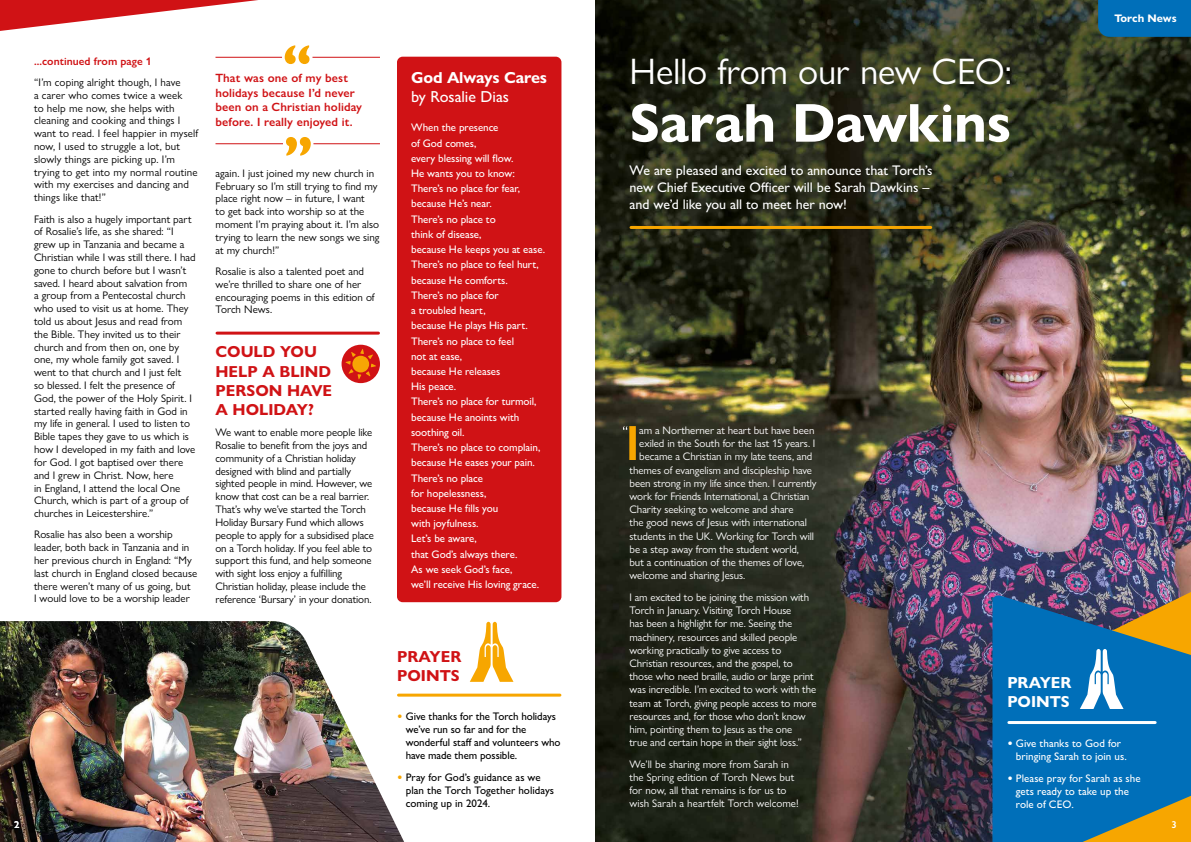
<style>
.page{position:relative;width:1191px;height:842px;background:#fff}
.page>*{position:absolute;margin:0;border:0;box-sizing:border-box;transform-origin:0 0}
.t1{font:700 55px "Gill Sans Nova";letter-spacing:-.005em;color:#fff}
.t2{font:600 49.7px "Gill Sans Nova";color:#f7a600}
.t3{font:37px "Gill Sans Nova";letter-spacing:-.01em;color:#fff}
.t4{font:700 16px/19.2px "Gill Sans Nova";color:#d01215}
.t5{font:700 16px/19.2px "Gill Sans Nova";letter-spacing:-.01em;color:#fff}
.t6{font:500 16px "Gill Sans Nova";color:#fff}
.t7{font:500 14px/17px "Gill Sans Nova";color:#fff}
.t8{font:600 12px/14.4px "Gill Sans Nova";letter-spacing:.01em;color:#d01215}
.t9{font:11px/12.8px "Gill Sans Nova";color:#000}
.t10{font:11px/13.2px "Gill Sans Nova";letter-spacing:-.005em;color:#fff}
.t11{font:500 11px/15.2px "Gill Sans Nova";letter-spacing:-.005em;color:#fff}
.t12{font:500 11px/13px "Gill Sans Nova";letter-spacing:-.005em;color:#000}
.t13{font:600 11px "Gill Sans Nova";letter-spacing:.005em;color:#d01215}
.t14{font:700 11px "Gill Sans Nova";color:#fff}
.t15{font:600 10px "Gill Sans Nova";color:#fff}
.s1{font-weight:800;color:#f7a600}
.s2{font-weight:800}
</style>
<div class="page">
<img style="left:595px;top:0;width:596px;height:842px">
<div style="left:397px;top:57px;width:164px;height:545px;background:#d01215;border-radius:6px"></div>
<img style="left:0;top:621px;width:404px;height:221px">
<svg style="left:0;top:0;width:258px;height:31px"></svg>
<svg style="left:470px;top:622px;width:43px;height:60px"></svg>
<hr style="left:398px;top:694px;width:162px;height:3px;background:#f7a600">
<hr style="left:312px;top:57px;width:68px;height:1px;background:#d01215">
<hr style="left:215px;top:57px;width:67px;height:1px;background:#d01215">
<svg style="left:285px;top:45px;width:24px;height:19px"></svg>
<hr style="left:215px;top:143px;width:68px;height:1px;background:#d01215">
<hr style="left:313px;top:143px;width:67px;height:1px;background:#d01215">
<svg style="left:286px;top:137px;width:25px;height:19px"></svg>
<hr style="left:217px;top:332px;width:161px;height:3px;background:#d01215">
<div style="left:992px;top:594px;width:199px;height:248px;background:#006fb9"></div>
<div style="left:1098px;top:0;width:93px;height:37px;background:#006fb9"></div>
<svg style="left:1082px;top:796px;width:109px;height:46px;background:#7b8a5c"></svg>
<svg style="left:1070px;top:592px;width:121px;height:144px;background:#437b97"></svg>
<hr style="left:1009px;top:721px;width:146px;height:3px;background:#fff">
<hr style="left:631px;top:226px;width:299px;height:3px;background:#f7a600">
<div style="left:341px;top:345px;width:39px;height:38px;background:#d01215;border-radius:50%"></div>
<svg style="left:345px;top:349px;width:31px;height:30px"></svg>
<svg style="left:623px;top:426px;width:4px;height:4px"></svg>
<p class="t13" style="left:34px;top:54px;width:119px">...continued from page 1</p>
<p class="t9" style="left:34px;top:76px;width:166px">“I’m coping alright though, I have<br>a carer who comes twice a week<br>to help me now, she helps with cleaning and cooking and things I want to read. I feel happier in myself now, I used to struggle a lot, but slowly things are picking up. I’m trying to get into my normal routine with my exercises and dancing and things like that!”</p>
<p class="t9" style="left:34px;top:212px;width:163px">Faith is also a hugely important part of Rosalie’s life, as she shared: “I grew up in Tanzania and became a Christian while I was still there. I had gone to church before but I wasn’t saved. I heard about salvation from<br>a group from a Pentecostal church who used to visit us at home. They told us about Jesus and read from the Bible. They invited us to their church and from then on, one by one, my whole family got saved. I went to that church and I just felt<br>so blessed. I felt the presence of God, the power of the Holy Spirit. I started really having faith in God in my life in general. I used to listen to Bible tapes they gave to us which is how I developed in my faith and love for God. I got baptised over there and I grew in Christ. Now, here<br>in England, I attend the local One Church, which is part of a group of churches in Leicestershire.”</p>
<p class="t9" style="left:34px;top:528px;width:165px">Rosalie has also been a worship leader, both back in Tanzania and in her previous church in England: “My last church in England closed because there weren’t many of us going, but<br>I would love to be a worship leader</p>
<p class="t8" style="left:215px;top:71px;width:148px">That was one of my best holidays because I’d never been on a Christian holiday before. I really enjoyed it.</p>
<p class="t9" style="left:215px;top:167px;width:165px">again. I just joined my new church in<br>February so I’m still trying to find my place right now – in future, I want<br>to get back into worship so at the moment I’m praying about it. I’m also trying to learn the new songs we sing at my church!”</p>
<p class="t9" style="left:215px;top:265px;width:161px">Rosalie is also a talented poet and we’re thrilled to share one of her encouraging poems in this edition of<br>Torch News.</p>
<h3 class="t4" style="left:215px;top:342px;width:118px">COULD YOU<br>HELP A BLIND<br>PERSON HAVE<br>A HOLIDAY?</h3>
<p class="t9" style="left:215px;top:426px;width:160px">We want to enable more people like Rosalie to benefit from the joys and community of a Christian holiday designed with blind and partially sighted people in mind. However, we know that cost can be a real barrier.<br>That’s why we’ve started the Torch Holiday Bursary Fund which allows people to apply for a subsidised place on a Torch holiday. If you feel able to support this fund, and help someone with sight loss enjoy a fulfilling Christian holiday, please include the reference ‘Bursary’ in your donation.</p>
<p class="t15" style="left:14px;top:818px;width:7px">2</p>
<h3 class="t5" style="left:411px;top:67px;width:137px">God Always Cares</h3>
<h3 class="t6" style="left:411px;top:87px;width:99px">by Rosalie Dias</h3>
<p class="t11" style="left:411px;top:120px;width:135px">When the presence<br>of God comes,<br>every blessing will flow.<br>He wants you to know:<br>There’s no place for fear, because He’s near.<br>There’s no place to<br>think of disease,<br>because He keeps you at ease.<br>There’s no place to feel hurt, because He comforts.<br>There’s no place for<br>a troubled heart,<br>because He plays His part.<br>There’s no place to feel<br>not at ease,<br>because He releases<br>His peace.<br>There’s no place for turmoil, because He anoints with soothing oil.<br>There’s no place to complain, because He eases your pain.<br>There’s no place<br>for hopelessness,<br>because He fills you<br>with joyfulness.<br>Let’s be aware,<br>that God’s always there.<br>As we seek God’s face,<br>we’ll receive His loving grace.</p>
<h3 class="t4" style="left:397px;top:647px;width:66px">PRAYER<br>POINTS</h3>
<p class="t12" style="left:406px;top:710px;width:156px;text-indent:-9px"><span class="s1">•</span> Give thanks for the Torch holidays we’ve run so far and for the wonderful staff and volunteers who have made them possible.</p>
<p class="t12" style="left:406px;top:770px;width:150px;text-indent:-9px"><span class="s1">•</span> Pray for God’s guidance as we plan the Torch Together holidays coming up in 2024.</p>
<h3 class="t3" style="left:629px;top:49px;width:384px">Hello from our new CEO:</h3>
<h1 class="t1" style="left:629px;top:89px;width:383px">Sarah Dawkins</h1>
<p class="t7" style="left:629px;top:162px;width:305px">We are pleased and excited to announce that Torch’s new Chief Executive Officer will be Sarah Dawkins – and we’d like you all to meet her now!</p>
<p class="t14" style="left:1114px;top:12px;width:64px">Torch News</p>
<h2 class="t2" style="left:626px;top:413px;width:15px">I</h2>
<p class="t10" style="left:639px;top:423px;width:177px">am a Northerner at heart but have been</p>
<p class="t10" style="left:639px;top:437px;width:178px">exiled in the South for the last 15 years. I</p>
<p class="t10" style="left:639px;top:450px;width:175px">became a Christian in my late teens, and</p>
<p class="t10" style="left:629px;top:463px;width:184px">themes of evangelism and discipleship have</p>
<p class="t10" style="left:629px;top:476px;width:189px">been strong in my life since then. I currently</p>
<p class="t10" style="left:629px;top:489px;width:181px">work for Friends International, a Christian</p>
<p class="t10" style="left:629px;top:503px;width:166px">Charity seeking to welcome and share</p>
<p class="t10" style="left:629px;top:516px;width:179px">the good news of Jesus with international</p>
<p class="t10" style="left:629px;top:529px;width:186px">students in the UK. Working for Torch will</p>
<p class="t10" style="left:629px;top:542px;width:171px">be a step away from the student world,</p>
<p class="t10" style="left:629px;top:555px;width:176px">but a continuation of the themes of love,</p>
<p class="t10" style="left:629px;top:569px;width:117px">welcome and sharing Jesus.</p>
<p class="t10" style="left:629px;top:590px;width:188px">I am excited to be joining the mission with Torch in January. Visiting Torch House<br>has been a highlight for me. Seeing the machinery, resources and skilled people working practically to give access to Christian resources, and the gospel, to those who need braille, audio or large print was incredible. I’m excited to work with the team at Torch, giving people access to more resources and, for those who don’t know him, pointing them to Jesus as the one<br>true and certain hope in their sight loss.”</p>
<p class="t10" style="left:629px;top:757px;width:171px">We’ll be sharing more from Sarah in the Spring edition of Torch News but for now, all that remains is for us to wish Sarah a heartfelt Torch welcome!</p>
<h3 class="t5" style="left:1007px;top:673px;width:66px">PRAYER<br>POINTS</h3>
<p class="t11" style="left:1016px;top:736px;width:112px;line-height:13.2px;text-indent:-9px"><span class="s2">•</span> Give thanks to God for bringing Sarah to join us.</p>
<p class="t11" style="left:1016px;top:771px;width:126px;line-height:13.2px;text-indent:-9px"><span class="s2">•</span> Please pray for Sarah as she gets ready to take up the role of CEO.</p>
<p class="t15" style="left:1171px;top:818px;width:7px">3</p>
</div>
